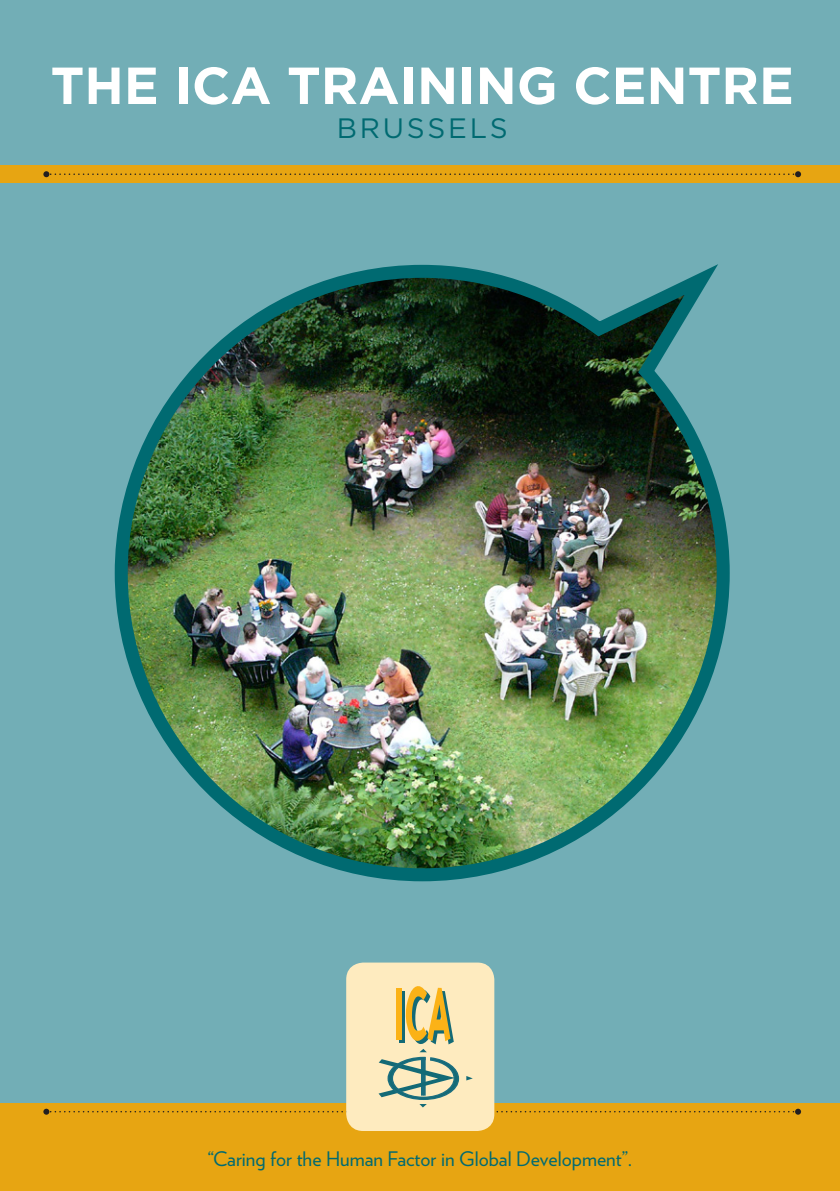
<style>
.page{position:relative;width:840px;height:1191px;background:#fff}
.page>*{position:absolute;margin:0;border:0;box-sizing:border-box;transform-origin:0 0}
.t1{font:700 52px "Gotham";color:#fff}
.t2{font:28px "Gotham";letter-spacing:.1em;color:#006a71}
.t3{font:20px "Verlag";color:#006a71}
</style>
<div class="page">
<div style="left:0;top:0;width:839px;height:1191px;background:#72aeb6"></div>
<div style="left:0;top:1103px;width:839px;height:88px;background:#e7a512"></div>
<div style="left:346px;top:962px;width:148px;height:169px;background:#feebbf;border-radius:17px"></div>
<div style="left:0;top:166px;width:839px;height:17px;background:#e7a512"></div>
<svg style="left:43px;top:986px;width:757px;height:128px"></svg>
<svg style="left:43px;top:171px;width:757px;height:6px"></svg>
<img style="left:114px;top:264px;width:616px;height:618px">
<p class="t1" style="left:51px;top:51px;width:744px">THE ICA TRAINING CENTRE</p>
<p class="t2" style="left:336px;top:110px;width:172px">BRUSSELS</p>
<p class="t3" style="left:208px;top:1143px;width:425px">“Caring for the Human Factor in Global Development”.</p>
</div>
